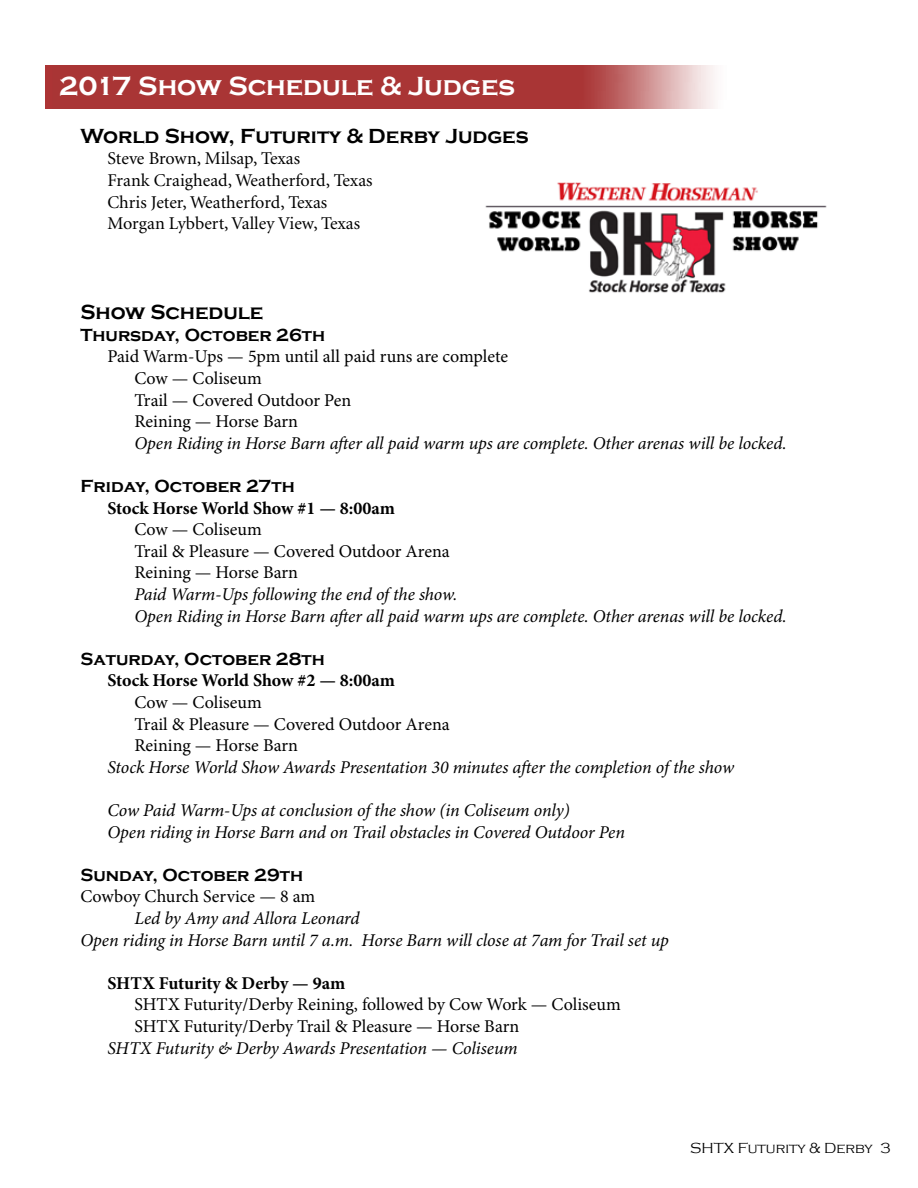
<style>
.page{position:relative;width:918px;height:1188px;background:#fff}
.page>*{position:absolute;margin:0;border:0;box-sizing:border-box;transform-origin:0 0}
.t1{font:700 27px "Copperplate Gothic";color:#fff}
.t2{font:700 21px "Copperplate Gothic";color:#000}
.t3{font:italic 18px/21.6px "Minion Pro";letter-spacing:-.01em;color:#000}
.t4{font:18px/21.6px "Minion Pro";color:#000}
.t5{font:18px/21.6px "Minion";color:#000}
.t6{font:700 18px "Minion Pro";letter-spacing:-.005em;color:#000}
.t7{font:700 18px "Copperplate Gothic";color:#000}
.t8{font:300 15px "Copperplate Gothic";color:#000}
</style>
<div class="page">
<img style="left:46px;top:66px;width:668px;height:42px">
<img style="left:485px;top:182px;width:342px;height:111px">
<h1 class="t1" style="left:59px;top:71px;width:457px">2017 Show Schedule &amp; Judges</h1>
<p class="t2" style="left:80px;top:124px;width:450px">World Show, Futurity &amp; Derby Judges</p>
<p class="t5" style="left:107px;top:149px;width:267px">Steve Brown, Milsap, Texas<br>Frank Craighead, Weatherford, Texas Chris Jeter, Weatherford, Texas Morgan Lybbert, Valley View, Texas</p>
<p class="t2" style="left:80px;top:301px;width:185px">Show Schedule</p>
<p class="t7" style="left:80px;top:325px;width:246px">Thursday, October 26th</p>
<p class="t4" style="left:134px;top:346px;width:375px;text-indent:-27px">Paid Warm-Ups — 5pm until all paid runs are complete<br>Cow — Coliseum<br>Trail — Covered Outdoor Pen<br>Reining — Horse Barn</p>
<p class="t3" style="left:134px;top:432px;width:654px">Open Riding in Horse Barn after all paid warm ups are complete. Other arenas will be locked.</p>
<p class="t7" style="left:80px;top:476px;width:216px">Friday, October 27th</p>
<p class="t6" style="left:107px;top:495px;width:289px">Stock Horse World Show #1 — 8:00am</p>
<p class="t4" style="left:134px;top:519px;width:317px">Cow — Coliseum<br>Trail &amp; Pleasure — Covered Outdoor Arena<br>Reining — Horse Barn</p>
<p class="t3" style="left:134px;top:584px;width:654px">Paid Warm-Ups following the end of the show.<br>Open Riding in Horse Barn after all paid warm ups are complete. Other arenas will be locked.</p>
<p class="t7" style="left:80px;top:649px;width:246px">Saturday, October 28th</p>
<p class="t6" style="left:107px;top:668px;width:289px">Stock Horse World Show #2 — 8:00am</p>
<p class="t4" style="left:134px;top:692px;width:317px">Cow — Coliseum<br>Trail &amp; Pleasure — Covered Outdoor Arena<br>Reining — Horse Barn</p>
<p class="t3" style="left:107px;top:756px;width:628px">Stock Horse World Show Awards Presentation 30 minutes after the completion of the show</p>
<p class="t3" style="left:107px;top:800px;width:519px">Cow Paid Warm-Ups at conclusion of the show (in Coliseum only)<br>Open riding in Horse Barn and on Trail obstacles in Covered Outdoor Pen</p>
<p class="t7" style="left:80px;top:865px;width:224px">Sunday, October 29th</p>
<p class="t4" style="left:80px;top:886px;width:236px">Cowboy Church Service — 8 am</p>
<p class="t3" style="left:80px;top:908px;width:590px;text-indent:54px">Led by Amy and Allora Leonard<br>Open riding in Horse Barn until 7 a.m. Horse Barn will close at 7am for Trail set up</p>
<p class="t6" style="left:107px;top:970px;width:239px">SHTX Futurity &amp; Derby — 9am</p>
<p class="t4" style="left:134px;top:994px;width:488px">SHTX Futurity/Derby Reining, followed by Cow Work — Coliseum<br>SHTX Futurity/Derby Trail &amp; Pleasure — Horse Barn</p>
<p class="t3" style="left:107px;top:1037px;width:412px">SHTX Futurity &amp; Derby Awards Presentation — Coliseum</p>
<p class="t8" style="left:690px;top:1140px;width:202px">SHTX Futurity &amp; Derby 3</p>
</div>
